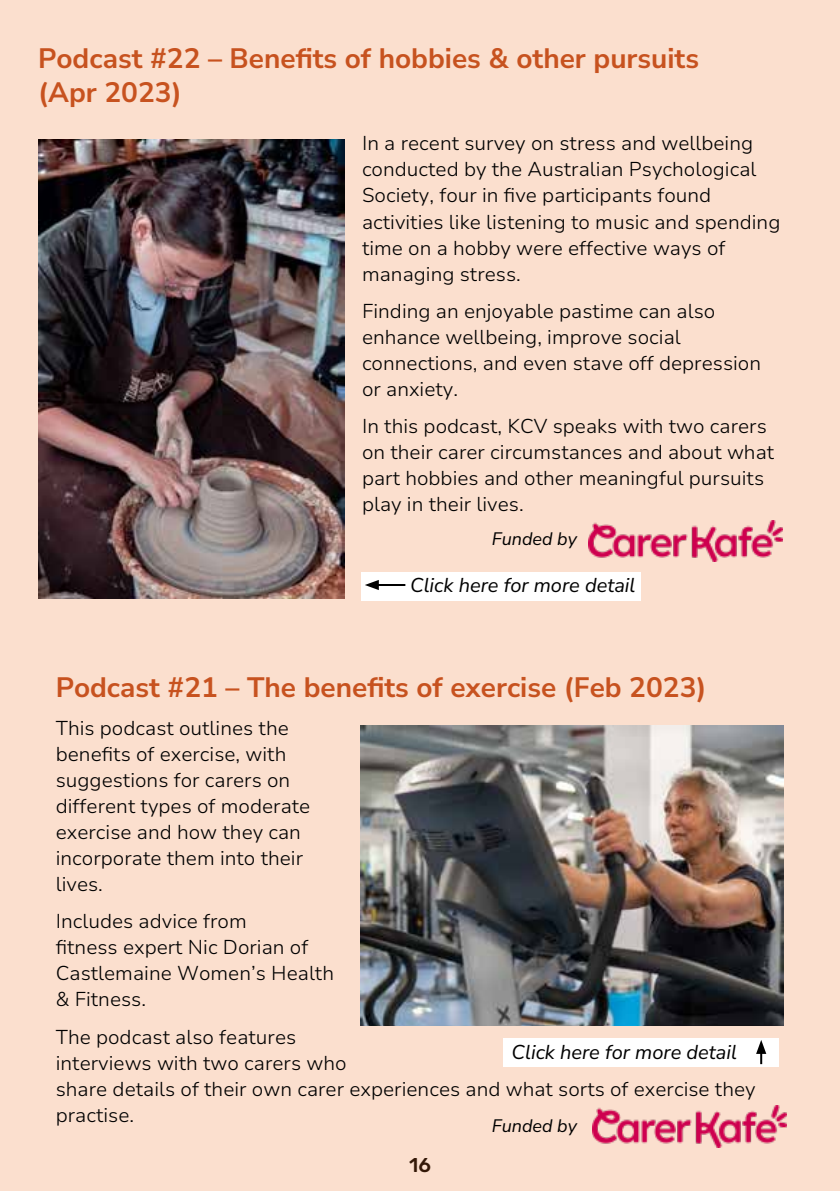
<style>
.page{position:relative;width:840px;height:1191px;background:#fff}
.page>*{position:absolute;margin:0;border:0;box-sizing:border-box;transform-origin:0 0}
.t1{font:200 28px/34px "Nunito Sans 12 pt";color:#c7521f}
.t2{font:200 20px/26px "Nunito Sans 12 pt";color:#000}
.t3{font:italic 200 20px "Nunito Sans 12 pt";color:#000}
.t4{font:500 20px "Rubik";color:#000}
.t5{font:italic 200 18px "Nunito Sans 12 pt";color:#000}
</style>
<div class="page">
<div style="left:0;top:0;width:839px;height:1191px;background:#fbdfce"></div>
<img style="left:360px;top:725px;width:422px;height:300px">
<img style="left:38px;top:139px;width:307px;height:460px">
<img style="left:588px;top:520px;width:194px;height:42px">
<img style="left:592px;top:1105px;width:194px;height:42px">
<div style="left:360px;top:572px;width:280px;height:28px;background:#fff"></div>
<hr style="left:375px;top:584px;width:30px;height:2px;background:#000">
<svg style="left:365px;top:580px;width:13px;height:10px"></svg>
<div style="left:502px;top:1038px;width:276px;height:29px;background:#fff"></div>
<svg style="left:756px;top:1040px;width:9px;height:24px"></svg>
<h1 class="t1" style="left:38px;top:40px;width:662px">Podcast #22 – Benefits of hobbies &amp; other pursuits (Apr 2023)</h1>
<p class="t2" style="left:362px;top:130px;width:420px">In a recent survey on stress and wellbeing conducted by the Australian Psychological Society, four in five participants found activities like listening to music and spending time on a hobby were effective ways of managing stress.</p>
<p class="t2" style="left:362px;top:297px;width:400px">Finding an enjoyable pastime can also enhance wellbeing, improve social connections, and even stave off depression or anxiety.</p>
<p class="t2" style="left:362px;top:412px;width:413px">In this podcast, KCV speaks with two carers on their carer circumstances and about what part hobbies and other meaningful pursuits play in their lives.</p>
<p class="t5" style="left:491px;top:526px;width:87px">Funded by</p>
<p class="t3" style="left:410px;top:571px;width:227px">Click here for more detail</p>
<h1 class="t1" style="left:56px;top:669px;width:652px">Podcast #21 – The benefits of exercise (Feb 2023)</h1>
<p class="t2" style="left:56px;top:714px;width:256px">This podcast outlines the benefits of exercise, with suggestions for carers on different types of moderate exercise and how they can incorporate them into their lives.</p>
<p class="t2" style="left:56px;top:907px;width:280px">Includes advice from<br>fitness expert Nic Dorian of<br>Castlemaine Women’s Health &amp; Fitness.</p>
<p class="t2" style="left:56px;top:1022px;width:701px">The podcast also features<br>interviews with two carers who<br>share details of their own carer experiences and what sorts of exercise they practise.</p>
<p class="t3" style="left:511px;top:1038px;width:227px">Click here for more detail</p>
<p class="t5" style="left:491px;top:1113px;width:87px">Funded by</p>
<p class="t4" style="left:409px;top:1154px;width:23px">16</p>
</div>
